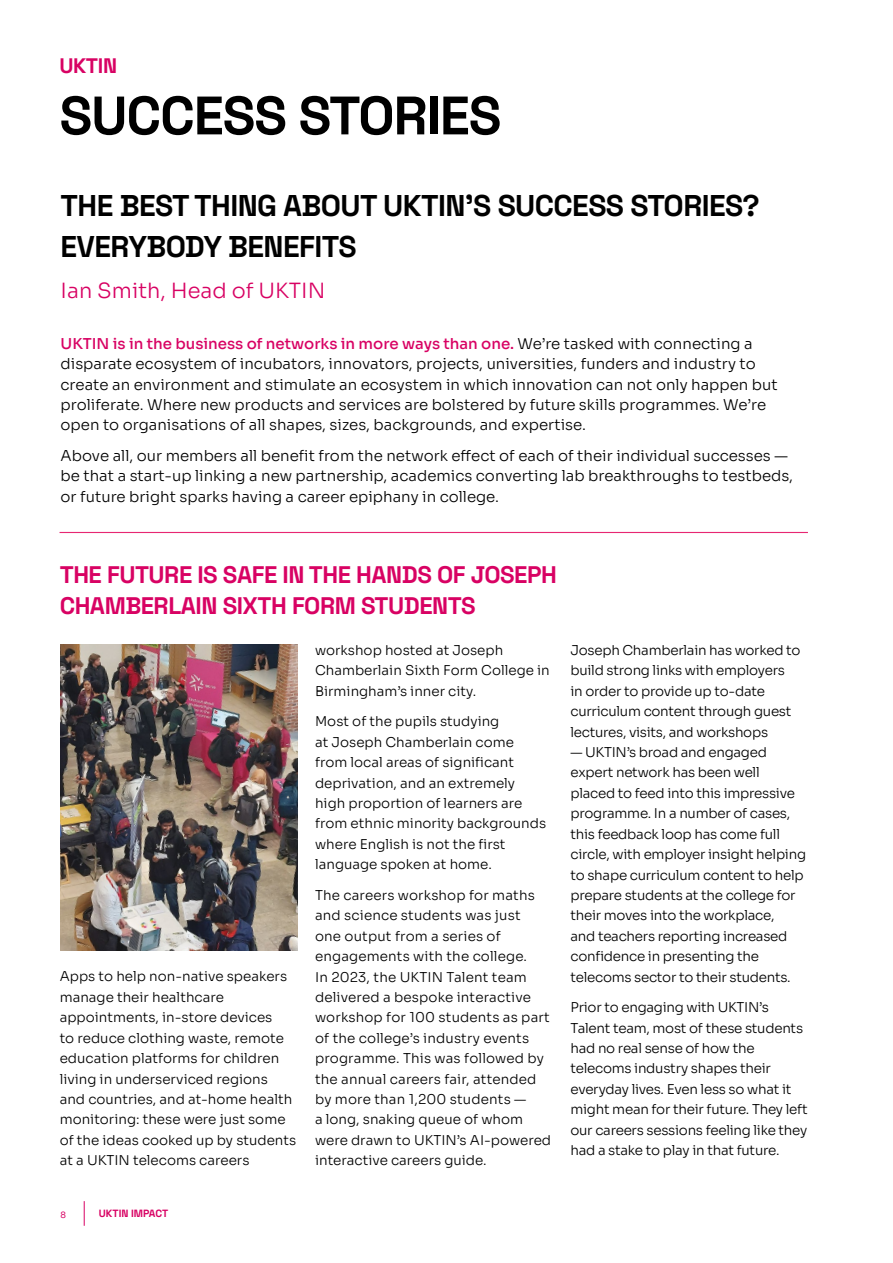
<style>
.page{position:relative;width:893px;height:1263px;background:#fff}
.page>*{position:absolute;margin:0;border:0;box-sizing:border-box;transform-origin:0 0}
.t1{font:700 54px "Space Grotesk";letter-spacing:-.02em;color:#000}
.t2{font:700 30px/40.8px "Space Grotesk";letter-spacing:-.02em;color:#000}
.t3{font:700 24px/30.6px "Space Grotesk";letter-spacing:-.02em;color:#d80263}
.t4{font:300 21px "Sora";color:#d80263}
.t5{font:700 21px "Space Grotesk";letter-spacing:-.02em;color:#d80263}
.t6{font:300 15px/20.4px "Sora";color:#000}
.t7{font:300 13.5px/20.4px "Sora";color:#000}
.t8{font:300 13.5px/20.4px "Sora";letter-spacing:-.02em;color:#000}
.t9{font:700 10.5px "Space Grotesk";color:#d80263}
.t10{font:8.7px "Sora";color:#d80263}
.s1{font-weight:500;color:#d80263}
</style>
<div class="page">
<svg style="left:84px;top:1201px;width:1px;height:25px"></svg>
<img style="left:61px;top:645px;width:237px;height:306px">
<hr style="left:60px;top:532px;width:748px;height:1px;background:#e72772">
<h3 class="t5" style="left:60px;top:50px;width:59px">UKTIN</h3>
<h1 class="t1" style="left:60px;top:76px;width:443px">SUCCESS STORIES</h1>
<h2 class="t2" style="left:61px;top:183px;width:701px">THE BEST THING ABOUT UKTIN’S SUCCESS STORIES?<br>EVERYBODY BENEFITS</h2>
<h3 class="t4" style="left:61px;top:273px;width:266px">Ian Smith, Head of UKTIN</h3>
<p class="t6" style="left:61px;top:332px;width:719px"><span class="s1">UKTIN is in the business of networks in more ways than one.</span> We’re tasked with connecting a disparate ecosystem of incubators, innovators, projects, universities, funders and industry to create an environment and stimulate an ecosystem in which innovation can not only happen but proliferate. Where new products and services are bolstered by future skills programmes. We’re open to organisations of all shapes, sizes, backgrounds, and expertise.</p>
<p class="t6" style="left:61px;top:444px;width:734px">Above all, our members all benefit from the network effect of each of their individual successes — be that a start-up linking a new partnership, academics converting lab breakthroughs to testbeds, or future bright sparks having a career epiphany in college.</p>
<h3 class="t3" style="left:60px;top:558px;width:499px">THE FUTURE IS SAFE IN THE HANDS OF JOSEPH<br>CHAMBERLAIN SIXTH FORM STUDENTS</h3>
<p class="t7" style="left:60px;top:965px;width:238px">Apps to help non-native speakers manage their healthcare appointments, in-store devices<br>to reduce clothing waste, remote education platforms for children living in underserviced regions and countries, and at-home health monitoring: these were just some of the ideas cooked up by students at a UKTIN telecoms careers</p>
<p class="t7" style="left:315px;top:639px;width:236px">workshop hosted at Joseph<br>Chamberlain Sixth Form College in<br>Birmingham’s inner city.</p>
<p class="t7" style="left:315px;top:710px;width:233px">Most of the pupils studying<br>at Joseph Chamberlain come from local areas of significant deprivation, and an extremely high proportion of learners are from ethnic minority backgrounds where English is not the first language spoken at home.</p>
<p class="t7" style="left:315px;top:884px;width:238px">The careers workshop for maths and science students was just<br>one output from a series of engagements with the college.<br>In 2023, the UKTIN Talent team delivered a bespoke interactive workshop for 100 students as part of the college’s industry events programme. This was followed by the annual careers fair, attended by more than 1,200 students —<br>a long, snaking queue of whom were drawn to UKTIN’s AI-powered interactive careers guide.</p>
<p class="t8" style="left:570px;top:639px;width:232px">Joseph Chamberlain has worked to build strong links with employers in order to provide up to-date curriculum content through guest lectures, visits, and workshops</p>
<p class="t8" style="left:570px;top:741px;width:237px">— UKTIN’s broad and engaged expert network has been well placed to feed into this impressive programme. In a number of cases, this feedback loop has come full circle, with employer insight helping to shape curriculum content to help prepare students at the college for their moves into the workplace,<br>and teachers reporting increased confidence in presenting the telecoms sector to their students.</p>
<p class="t8" style="left:570px;top:996px;width:239px">Prior to engaging with UKTIN’s Talent team, most of these students had no real sense of how the telecoms industry shapes their everyday lives. Even less so what it might mean for their future. They left our careers sessions feeling like they had a stake to play in that future.</p>
<p class="t10" style="left:61px;top:1207px;width:7px">8</p>
<p class="t9" style="left:99px;top:1206px;width:71px">UKTIN IMPACT</p>
</div>
